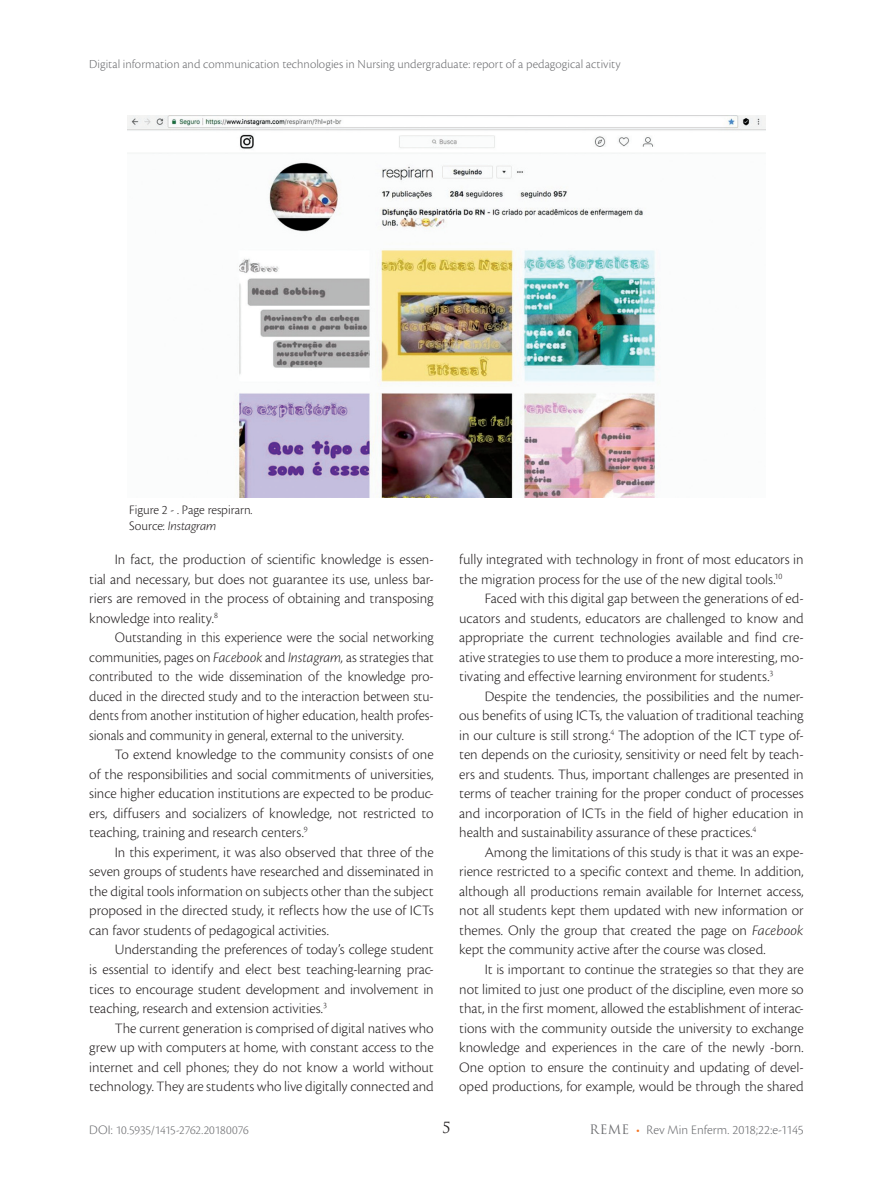
<style>
.page{position:relative;width:893px;height:1191px;background:#fff}
.page>*{position:absolute;margin:0;border:0;box-sizing:border-box;transform-origin:0 0}
.Texto_REME{font:300 15px/19.5px "Cronos Pro";letter-spacing:-.005em;color:#231f20;text-align:justify}
.Texto_REME-2{font:300 15px/19.5px "Cronos Pro";letter-spacing:-.005em;color:#231f20;text-align:justify;scale:.96 1}
.t1{font:15px "Trajan Pro";color:#231f20}
.t2{font:300 13.5px "Cronos Pro";letter-spacing:-.005em;color:#6c6d70}
.t3{font:300 13.5px "Cronos Pro";letter-spacing:-.005em;color:#231f20}
.t4{font:italic 300 13.5px "Cronos Pro";letter-spacing:-.005em;color:#231f20}
.t5{font:300 12.75px "Cronos Pro";color:#6c6d70}
.s1{font-style:normal}
.s2{font-style:italic}
.s3{font-size:13.5px}
.s4{font-family:"Trajan Pro";font-weight:400;font-size:12.75px}
.s5{color:#f57523}
</style>
<div class="page">
<img style="left:127px;top:116px;width:638px;height:381px">
<p class="t5" style="left:89px;top:57px;width:533px">Digital information and communication technologies in Nursing undergraduate: report of a pedagogical activity</p>
<p class="t3" style="left:129px;top:502px;width:125px">Figure 2 - . Page respirarn.</p>
<p class="t4" style="left:129px;top:518px;width:89px"><span class="s1">Source:</span> Instagram</p>
<p class="Texto_REME" style="left:89px;top:550px;width:346px;text-indent:26px">In fact, the production of scientific knowledge is essen&shy;tial and necessary, but does not guarantee its use, unless bar&shy;riers are removed in the process of obtaining and transposing knowledge into reality.<sup>8</sup></p>
<p class="Texto_REME-2" style="left:89px;top:628px;width:360px;text-indent:26px">Outstanding in this experience were the social networking communities, pages on <span class="s2">Facebook</span> and <span class="s2">Instagram,</span> as strategies that contributed to the wide dissemination of the knowledge pro&shy;duced in the directed study and to the interaction between stu&shy;dents from another institution of higher education, health profes&shy;sionals and community in general, external to the university.</p>
<p class="Texto_REME" style="left:89px;top:745px;width:346px;text-indent:26px">To extend knowledge to the community consists of one of the responsibilities and social commitments of universities, since higher education institutions are expected to be produc&shy;ers, diffusers and socializers of knowledge, not restricted to teaching, training and research centers.<sup>9</sup></p>
<p class="Texto_REME" style="left:89px;top:842px;width:346px;text-indent:26px">In this experiment, it was also observed that three of the seven groups of students have researched and disseminated in the digital tools information on subjects other than the subject proposed in the directed study, it reflects how the use of ICTs can favor students of pedagogical activities.</p>
<p class="Texto_REME" style="left:89px;top:940px;width:346px;text-indent:26px">Understanding the preferences of today’s college student is essential to identify and elect best teaching-learning prac&shy;tices to encourage student development and involvement in teaching, research and extension activities.<sup>3</sup></p>
<p class="Texto_REME" style="left:89px;top:1018px;width:346px;text-indent:26px">The current generation is comprised of digital natives who grew up with computers at home, with constant access to the internet and cell phones; they do not know a world without technology. They are students who live digitally connected and</p>
<p class="Texto_REME" style="left:459px;top:550px;width:346px">fully integrated with technology in front of most educators in the migration process for the use of the new digital tools.<sup>10</sup></p>
<p class="Texto_REME" style="left:459px;top:589px;width:346px;text-indent:26px">Faced with this digital gap between the generations of ed&shy;ucators and students, educators are challenged to know and appropriate the current technologies available and find cre&shy;ative strategies to use them to produce a more interesting, mo&shy;tivating and effective learning environment for students.<sup>3</sup></p>
<p class="Texto_REME" style="left:459px;top:686px;width:346px;text-indent:26px">Despite the tendencies, the possibilities and the numer&shy;ous benefits of using ICTs, the valuation of traditional teaching in our culture is still strong.<sup>4</sup> The adoption of the ICT type of&shy;ten depends on the curiosity, sensitivity or need felt by teach&shy;ers and students. Thus, important challenges are presented in terms of teacher training for the proper conduct of processes and incorporation of ICTs in the field of higher education in health and sustainability assurance of these practices.<sup>4</sup></p>
<p class="Texto_REME" style="left:459px;top:842px;width:346px;text-indent:26px">Among the limitations of this study is that it was an expe&shy;rience restricted to a specific context and theme. In addition, although all productions remain available for Internet access, not all students kept them updated with new information or themes. Only the group that created the page on <span class="s2">Facebook </span>kept the community active after the course was closed.</p>
<p class="Texto_REME" style="left:459px;top:959px;width:346px;text-indent:26px">It is important to continue the strategies so that they are not limited to just one product of the discipline, even more so that, in the first moment, allowed the establishment of interac&shy;tions with the community outside the university to exchange knowledge and experiences in the care of the newly -born.<br>One option to ensure the continuity and updating of devel&shy;oped productions, for example, would be through the shared</p>
<p class="t1" style="left:442px;top:1118px;width:10px">5</p>
<p class="t5" style="left:89px;top:1122px;width:161px"><span class="s3">DOI:</span> 10.5935/1415-2762.20180076</p>
<p class="t2" style="left:589px;top:1121px;width:216px"><span class="s4">REME</span> <span class="s5">•</span> Rev Min Enferm. 2018;22:e-1145</p>
</div>
